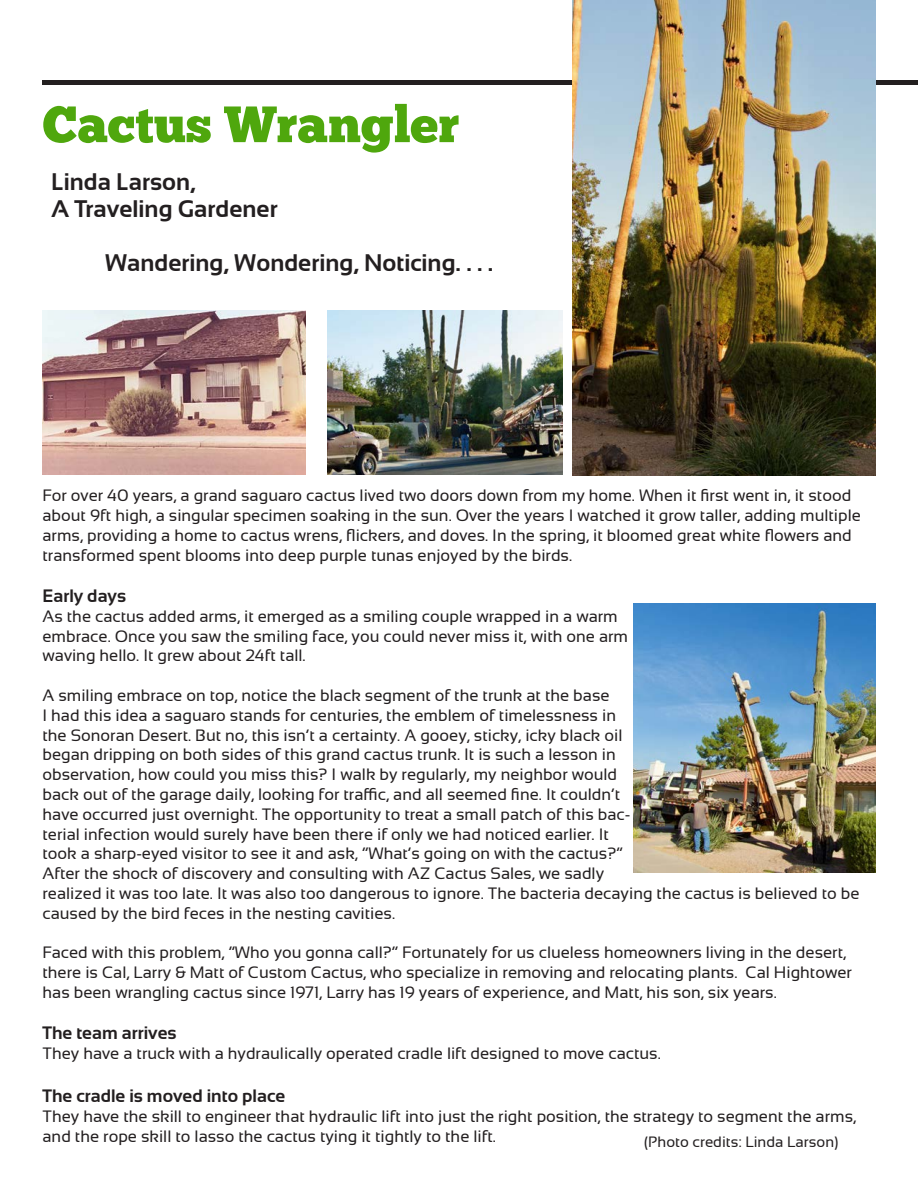
<style>
.page{position:relative;width:918px;height:1188px;background:#fff}
.page>*{position:absolute;margin:0;border:0;box-sizing:border-box;transform-origin:0 0}
.Big_Title{font:51px "Chunk Five";color:#4fa70d}
.Black_Body_Text{font:700 24px "Sansation";color:#231f20}
.t1{font:700 18px "Sansation";color:#231f20}
.t2{font:16.5px/19.8px "Sansation";color:#231f20}
.t3{font:15px "Sansation";color:#231f20}
</style>
<div class="page">
<hr style="left:43px;top:81px;width:875px;height:4px;background:#231f20">
<img style="left:572px;top:0;width:303px;height:476px">
<img style="left:43px;top:310px;width:263px;height:165px">
<img style="left:327px;top:310px;width:236px;height:165px">
<img style="left:634px;top:604px;width:241px;height:268px">
<p class="Big_Title" style="left:43px;top:94px;width:418px">Cactus Wrangler</p>
<p class="Black_Body_Text" style="left:51px;top:168px;width:146px">Linda Larson,</p>
<p class="Black_Body_Text" style="left:51px;top:195px;width:228px">A Traveling Gardener</p>
<p class="Black_Body_Text" style="left:105px;top:249px;width:390px">Wandering, Wondering, Noticing. . . .</p>
<p class="t2" style="left:43px;top:486px;width:820px">For over 40 years, a grand saguaro cactus lived two doors down from my home. When it first went in, it stood about 9ft high, a singular specimen soaking in the sun. Over the years I watched it grow taller, adding multiple arms, providing a home to cactus wrens, flickers, and doves. In the spring, it bloomed great white flowers and transformed spent blooms into deep purple tunas enjoyed by the birds.</p>
<p class="t1" style="left:43px;top:586px;width:85px">Early days</p>
<p class="t2" style="left:43px;top:606px;width:587px">As the cactus added arms, it emerged as a smiling couple wrapped in a warm embrace. Once you saw the smiling face, you could never miss it, with one arm waving hello. It grew about 24ft tall.</p>
<p class="t2" style="left:43px;top:685px;width:569px">A smiling embrace on top, notice the black segment of the trunk at the base</p>
<p class="t2" style="left:43px;top:705px;width:819px">I had this idea a saguaro stands for centuries, the emblem of timelessness in<br>the Sonoran Desert. But no, this isn’t a certainty. A gooey, sticky, icky black oil<br>began dripping on both sides of this grand cactus trunk. It is such a lesson in<br>observation, how could you miss this? I walk by regularly, my neighbor would<br>back out of the garage daily, looking for traffic, and all seemed fine. It couldn’t<br>have occurred just overnight. The opportunity to treat a small patch of this bac-<br>terial infection would surely have been there if only we had noticed earlier. It<br>took a sharp-eyed visitor to see it and ask, “What’s going on with the cactus?”<br>After the shock of discovery and consulting with AZ Cactus Sales, we sadly<br>realized it was too late. It was also too dangerous to ignore. The bacteria decaying the cactus is believed to be caused by the bird feces in the nesting cavities.</p>
<p class="t2" style="left:43px;top:943px;width:811px">Faced with this problem, “Who you gonna call?” Fortunately for us clueless homeowners living in the desert, there is Cal, Larry &amp; Matt of Custom Cactus, who specialize in removing and relocating plants. Cal Hightower has been wrangling cactus since 1971, Larry has 19 years of experience, and Matt, his son, six years.</p>
<p class="t1" style="left:43px;top:1023px;width:136px">The team arrives</p>
<p class="t2" style="left:43px;top:1044px;width:620px">They have a truck with a hydraulically operated cradle lift designed to move cactus.</p>
<p class="t1" style="left:43px;top:1086px;width:244px">The cradle is moved into place</p>
<p class="t2" style="left:43px;top:1107px;width:815px">They have the skill to engineer that hydraulic lift into just the right position, the strategy to segment the arms, and the rope skill to lasso the cactus tying it tightly to the lift.</p>
<p class="t3" style="left:644px;top:1133px;width:196px">(Photo credits: Linda Larson)</p>
</div>
